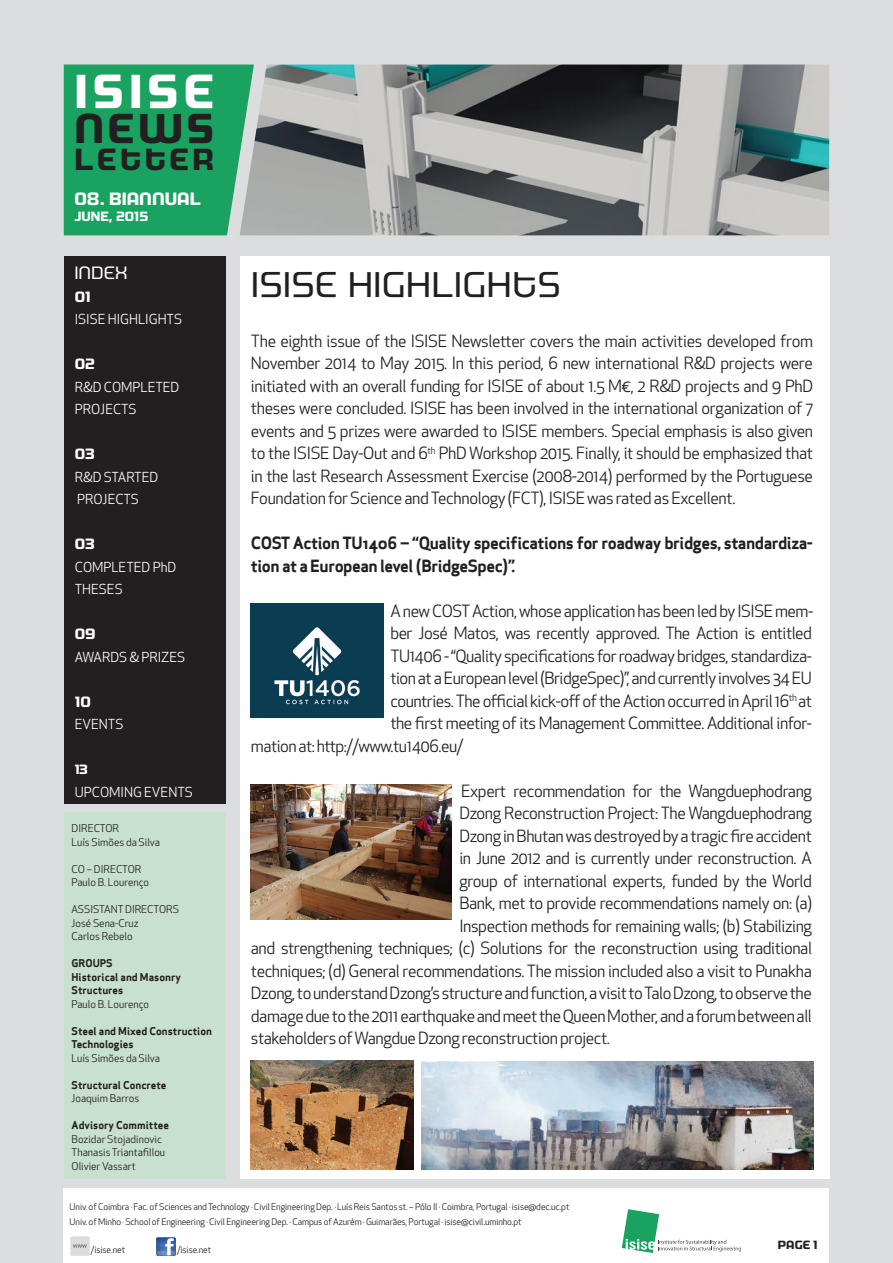
<style>
.page{position:relative;width:893px;height:1263px;background:#dcdddf}
.page>*{position:absolute;margin:0;border:0;box-sizing:border-box;transform-origin:0 0}
.t1{font:700 48px "Morgan Big";letter-spacing:.105em;color:#fff}
.t2{font:700 42px "Morgan Big";color:#231f20}
.t3{font:36px "Morgan Big";color:#231f20}
.t4{font:700 30.75px "Morgan Big";letter-spacing:.11em;color:#231f20}
.t5{font:700 18px "Morgan Big";color:#fff}
.t6{font:18px "Morgan Big";color:#fff}
.t7{font:16.5px/22.5px "Apex New";letter-spacing:-.025em;color:#231f20;text-align:justify}
.t8{font:16.5px/22.5px "Apex Sans Bold ST";letter-spacing:-.03em;color:#231f20}
.t9{font:700 15px "Morgan Big";color:#fff}
.t10{font:13.5px/22.5px "Apex New";color:#fff}
.t11{font:700 13.5px "Morgan Big";color:#fff}
.t12{font:700 12px "Morgan Big";color:#231f20}
.t13{font:10.5px/13.5px "Apex New";color:#231f20}
.t14{font:10.5px/13.5px "Apex Sans Bold T";color:#231f20}
.t15{font:9px/15px "Apex New";letter-spacing:-.01em;color:#231f20}
</style>
<div class="page">
<div style="left:240px;top:256px;width:589px;height:923px;background:#fff"></div>
<div style="left:64px;top:1188px;width:765px;height:75px;background:#fff"></div>
<svg style="left:622px;top:1209px;width:119px;height:44px"></svg>
<img style="left:254px;top:65px;width:575px;height:170px">
<svg style="left:64px;top:65px;width:190px;height:170px"></svg>
<div style="left:64px;top:256px;width:161px;height:548px;background:#231f20"></div>
<div style="left:64px;top:812px;width:162px;height:367px;background:#c8e0cf"></div>
<img style="left:251px;top:604px;width:132px;height:114px">
<img style="left:251px;top:784px;width:201px;height:135px">
<img style="left:422px;top:1061px;width:391px;height:108px">
<img style="left:251px;top:1061px;width:162px;height:108px">
<img style="left:156px;top:1237px;width:20px;height:19px">
<img style="left:70px;top:1236px;width:20px;height:20px">
<h1 class="t1" style="left:74px;top:64px;width:141px">ISISE</h1>
<h2 class="t2" style="left:74px;top:104px;width:141px">NEWS</h2>
<h3 class="t4" style="left:74px;top:142px;width:141px">LETTER</h3>
<p class="t5" style="left:74px;top:188px;width:128px">08. BIANNUAL</p>
<p class="t11" style="left:74px;top:209px;width:75px">JUNE, 2015</p>
<p class="t6" style="left:74px;top:262px;width:55px">INDEX</p>
<h3 class="t3" style="left:251px;top:264px;width:312px">ISISE HIGHLIGHTS</h3>
<p class="t7" style="left:251px;top:329px;width:564px">The eighth issue of the ISISE Newsletter covers the main activities developed from November 2014 to May 2015. In this period, 6 new international R&amp;D projects were initiated with an overall funding for ISISE of about 1.5 M€, 2 R&amp;D projects and 9 PhD theses were concluded. ISISE has been involved in the international organization of 7 events and 5 prizes were awarded to ISISE members. Special emphasis is also given to the ISISE Day-Out and 6<sup>th</sup> PhD Workshop 2015. Finally, it should be emphasized that in the last Research Assessment Exercise (2008-2014) performed by the Portuguese Foundation for Science and Technology (FCT), ISISE was rated as Excellent.</p>
<p class="t9" style="left:75px;top:288px;width:18px">01</p>
<p class="t10" style="left:75px;top:308px;width:109px">ISISE HIGHLIGHTS</p>
<p class="t9" style="left:75px;top:355px;width:22px">02</p>
<p class="t10" style="left:75px;top:375px;width:106px">R&amp;D COMPLETED<br>PROJECTS</p>
<p class="t9" style="left:75px;top:445px;width:22px">03</p>
<p class="t10" style="left:75px;top:465px;width:85px">R&amp;D STARTED<br>PROJECTS</p>
<p class="t9" style="left:75px;top:535px;width:22px">03</p>
<p class="t10" style="left:75px;top:555px;width:103px">COMPLETED PhD<br>THESES</p>
<p class="t9" style="left:75px;top:625px;width:22px">09</p>
<p class="t10" style="left:75px;top:645px;width:112px">AWARDS &amp; PRIZES</p>
<p class="t9" style="left:75px;top:693px;width:18px">10</p>
<p class="t10" style="left:75px;top:713px;width:50px">EVENTS</p>
<p class="t11" style="left:75px;top:762px;width:15px">13</p>
<p class="t10" style="left:75px;top:780px;width:120px">UPCOMING EVENTS</p>
<p class="t8" style="left:251px;top:532px;width:564px">COST Action TU1406 – “Quality specifications for roadway bridges, standardiza&shy;tion at a European level (BridgeSpec)”.</p>
<p class="t7" style="left:390px;top:599px;width:424px">A new COST Action, whose application has been led by ISISE mem-</p>
<p class="t7" style="left:390px;top:622px;width:423px">ber José Matos, was recently approved. The Action is entitled</p>
<p class="t7" style="left:390px;top:644px;width:423px">TU1406 - “Quality specifications for roadway bridges, standardiza-</p>
<p class="t7" style="left:390px;top:667px;width:423px">tion at a European level (BridgeSpec)”, and currently involves 34 EU</p>
<p class="t7" style="left:390px;top:689px;width:423px">countries. The official kick-off of the Action occurred in April 16<sup>th</sup> at</p>
<p class="t7" style="left:390px;top:712px;width:423px">the first meeting of its Management Committee. Additional infor-</p>
<p class="t7" style="left:251px;top:734px;width:214px">mation at: http://www.tu1406.eu/</p>
<p class="t7" style="left:461px;top:779px;width:352px">Expert recommendation for the Wangduephodrang</p>
<p class="t7" style="left:459px;top:802px;width:354px">Dzong Reconstruction Project: The Wangduephodrang</p>
<p class="t7" style="left:459px;top:824px;width:354px">Dzong in Bhutan was destroyed by a tragic fire accident</p>
<p class="t7" style="left:459px;top:847px;width:354px">in June 2012 and is currently under reconstruction. A</p>
<p class="t7" style="left:459px;top:869px;width:354px">group of international experts, funded by the World</p>
<p class="t7" style="left:459px;top:892px;width:354px">Bank, met to provide recommendations namely on: (a)</p>
<p class="t7" style="left:459px;top:914px;width:354px">Inspection methods for remaining walls; (b) Stabilizing</p>
<p class="t7" style="left:251px;top:937px;width:563px">and strengthening techniques; (c) Solutions for the reconstruction using traditional</p>
<p class="t7" style="left:251px;top:959px;width:562px">techniques; (d) General recommendations. The mission included also a visit to Punakha</p>
<p class="t7" style="left:251px;top:982px;width:562px">Dzong, to understand Dzong’s structure and function, a visit to Talo Dzong, to observe the</p>
<p class="t7" style="left:251px;top:1004px;width:562px">damage due to the 2011 earthquake and meet the Queen Mother, and a forum between all</p>
<p class="t7" style="left:251px;top:1027px;width:360px">stakeholders of Wangdue Dzong reconstruction project.</p>
<p class="t13" style="left:72px;top:821px;width:90px">DIRECTOR<br>Luís Simões da Silva</p>
<p class="t13" style="left:72px;top:862px;width:79px">CO – DIRECTOR<br>Paulo B. Lourenço</p>
<p class="t13" style="left:72px;top:902px;width:109px">ASSISTANT DIRECTORS<br>José Sena-Cruz<br>Carlos Rebelo</p>
<p class="t14" style="left:72px;top:956px;width:111px">GROUPS<br>Historical and Masonry<br>Structures</p>
<p class="t13" style="left:72px;top:997px;width:79px">Paulo B. Lourenço</p>
<p class="t14" style="left:72px;top:1024px;width:142px">Steel and Mixed Construction<br>Technologies</p>
<p class="t13" style="left:72px;top:1051px;width:90px">Luís Simões da Silva</p>
<p class="t14" style="left:72px;top:1078px;width:96px">Structural Concrete</p>
<p class="t13" style="left:72px;top:1091px;width:69px">Joaquim Barros</p>
<p class="t14" style="left:72px;top:1118px;width:99px">Advisory Committee</p>
<p class="t13" style="left:72px;top:1132px;width:95px">Bozidar Stojadinovic<br>Thanasis Triantafillou<br>Olivier Vassart</p>
<p class="t15" style="left:70px;top:1199px;width:501px">Univ. of Coimbra · Fac. of Sciences and Technology · Civil Engineering Dep. · Luís Reis Santos st. – Pólo II · Coimbra, Portugal · isise@dec.uc.pt<br>Univ. of Minho · School of Engineering · Civil Engineering Dep. · Campus of Azurém · Guimarães, Portugal · isise@civil.uminho.pt</p>
<p class="t15" style="left:91px;top:1242px;width:36px">/isise.net</p>
<p class="t15" style="left:177px;top:1242px;width:36px">/isise.net</p>
<p class="t12" style="left:778px;top:1238px;width:41px">PAGE 1</p>
</div>
